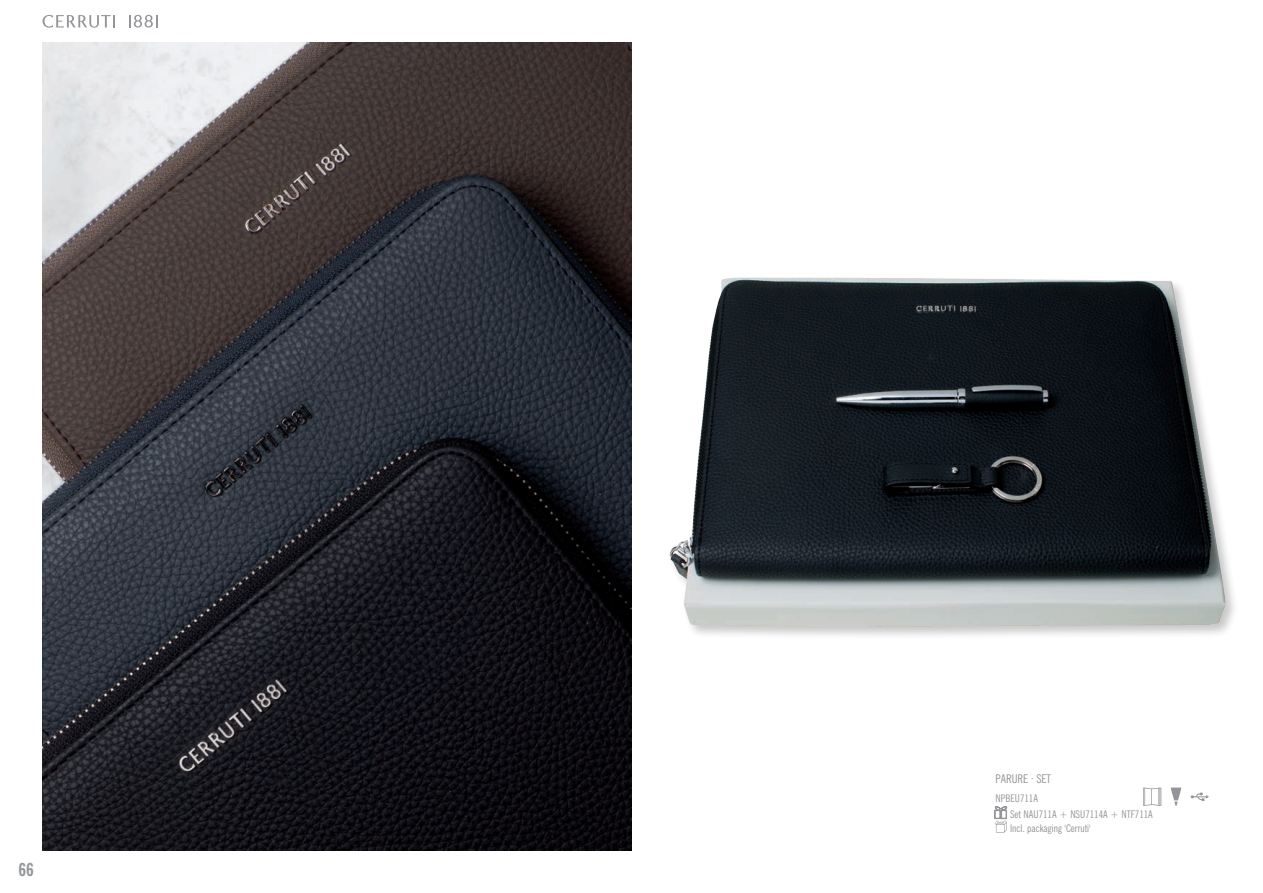
<style>
.page{position:relative;width:1263px;height:893px;background:#fff}
.page>*{position:absolute;margin:0;border:0;box-sizing:border-box;transform-origin:0 0}
.t1{font:700 condensed 18px "News Gothic BT";color:#939598}
.t2{font:condensed 12px "News Gothic BT";color:#939598}
.t3{font:condensed 10.5px "News Gothic BT";color:#939598}
</style>
<div class="page">
<svg style="left:43px;top:15px;width:72px;height:13px"></svg>
<svg style="left:129px;top:15px;width:29px;height:13px"></svg>
<img style="left:43px;top:43px;width:588px;height:807px">
<img style="left:669px;top:277px;width:565px;height:359px">
<svg style="left:1171px;top:788px;width:10px;height:18px"></svg>
<svg style="left:994px;top:806px;width:13px;height:27px"></svg>
<svg style="left:1191px;top:792px;width:18px;height:9px"></svg>
<svg style="left:1143px;top:788px;width:18px;height:18px"></svg>
<p class="t1" style="left:19px;top:858px;width:17px">66</p>
<p class="t2" style="left:995px;top:771px;width:57px">PARURE · SET</p>
<p class="t3" style="left:1010px;top:808px;width:144px">Set NAU711A + NSU7114A + NTF711A</p>
<p class="t3" style="left:1010px;top:822px;width:82px">Incl. packaging 'Cerruti'</p>
<p class="t3" style="left:995px;top:792px;width:44px">NPBEU711A</p>
</div>
